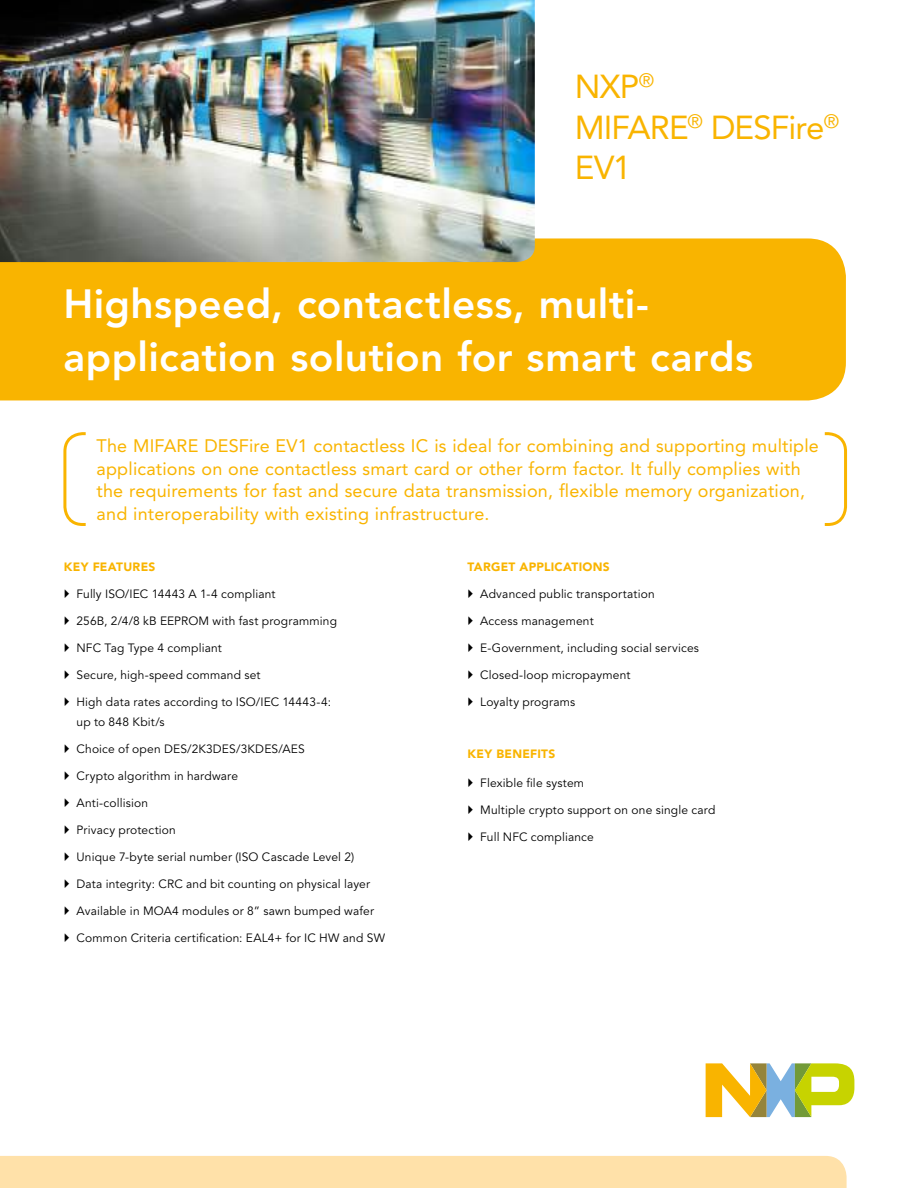
<style>
.page{position:relative;width:918px;height:1188px;background:#fff}
.page>*{position:absolute;margin:0;border:0;box-sizing:border-box;transform-origin:0 0}
.t1{font:800 40.5px/52.5px "Avenir LT";letter-spacing:.01em;color:#fff}
.t2{font:33px/40.5px "Avenir LT";letter-spacing:-.025em;color:#f9b400}
.t3{font:18px/22.5px "Avenir LT";letter-spacing:.01em;color:#f9b400}
.t4{font:12px/20.2px "Avenir LT";letter-spacing:.015em;color:#000}
.t5{font:900 12px "Avenir LT";letter-spacing:.02em;color:#f9b400}
</style>
<div class="page">
<div style="left:0;top:238px;width:846px;height:162px;background:#f9b400"></div>
<svg style="left:63px;top:432px;width:23px;height:94px"></svg>
<svg style="left:824px;top:432px;width:24px;height:94px"></svg>
<div style="left:0;top:1156px;width:847px;height:32px;background:#ffe1a9"></div>
<img style="left:0;top:0;width:535px;height:262px">
<svg style="left:706px;top:1063px;width:148px;height:54px"></svg>
<h2 class="t2" style="left:575px;top:67px;width:266px">NXP<sup>®<br></sup>MIFARE<sup>®</sup> DESFire<sup>®<br></sup>EV1</h2>
<h1 class="t1" style="left:64px;top:278px;width:691px">Highspeed, contactless, multi&shy;application solution for smart cards</h1>
<p class="t3" style="left:97px;top:435px;width:724px">The MIFARE DESFire EV1 contactless IC is ideal for combining and supporting multiple applications on one contactless smart card or other form factor. It fully complies with the requirements for fast and secure data transmission, flexible memory organization, and interoperability with existing infrastructure.</p>
<p class="t5" style="left:64px;top:559px;width:93px">KEY FEATURES</p>
<p class="t4" style="left:77px;top:584px;width:201px">Fully ISO/IEC 14443 A 1-4 compliant</p>
<p class="t4" style="left:77px;top:611px;width:262px">256B, 2/4/8 kB EEPROM with fast programming</p>
<p class="t4" style="left:77px;top:638px;width:147px">NFC Tag Type 4 compliant</p>
<p class="t4" style="left:77px;top:665px;width:186px">Secure, high-speed command set</p>
<p class="t4" style="left:77px;top:692px;width:256px">High data rates according to ISO/IEC 14443-4: up to 848 Kbit/s</p>
<p class="t4" style="left:77px;top:739px;width:230px">Choice of open DES/2K3DES/3KDES/AES</p>
<p class="t4" style="left:77px;top:766px;width:163px">Crypto algorithm in hardware</p>
<p class="t4" style="left:77px;top:793px;width:73px">Anti-collision</p>
<p class="t4" style="left:77px;top:820px;width:101px">Privacy protection</p>
<p class="t4" style="left:77px;top:847px;width:279px">Unique 7-byte serial number (ISO Cascade Level 2)</p>
<p class="t4" style="left:77px;top:874px;width:295px">Data integrity: CRC and bit counting on physical layer</p>
<p class="t4" style="left:77px;top:901px;width:299px">Available in MOA4 modules or 8” sawn bumped wafer</p>
<p class="t4" style="left:77px;top:928px;width:310px">Common Criteria certification: EAL4+ for IC HW and SW</p>
<p class="t5" style="left:468px;top:560px;width:144px">TARGET APPLICATIONS</p>
<p class="t4" style="left:480px;top:584px;width:176px">Advanced public transportation</p>
<p class="t4" style="left:480px;top:611px;width:115px">Access management</p>
<p class="t4" style="left:480px;top:638px;width:220px">E-Government, including social services</p>
<p class="t4" style="left:480px;top:665px;width:152px">Closed-loop micropayment</p>
<p class="t4" style="left:480px;top:692px;width:97px">Loyalty programs</p>
<p class="t5" style="left:468px;top:747px;width:89px">KEY BENEFITS</p>
<p class="t4" style="left:480px;top:773px;width:105px">Flexible file system</p>
<p class="t4" style="left:480px;top:800px;width:237px">Multiple crypto support on one single card</p>
<p class="t4" style="left:480px;top:827px;width:115px">Full NFC compliance</p>
</div>
